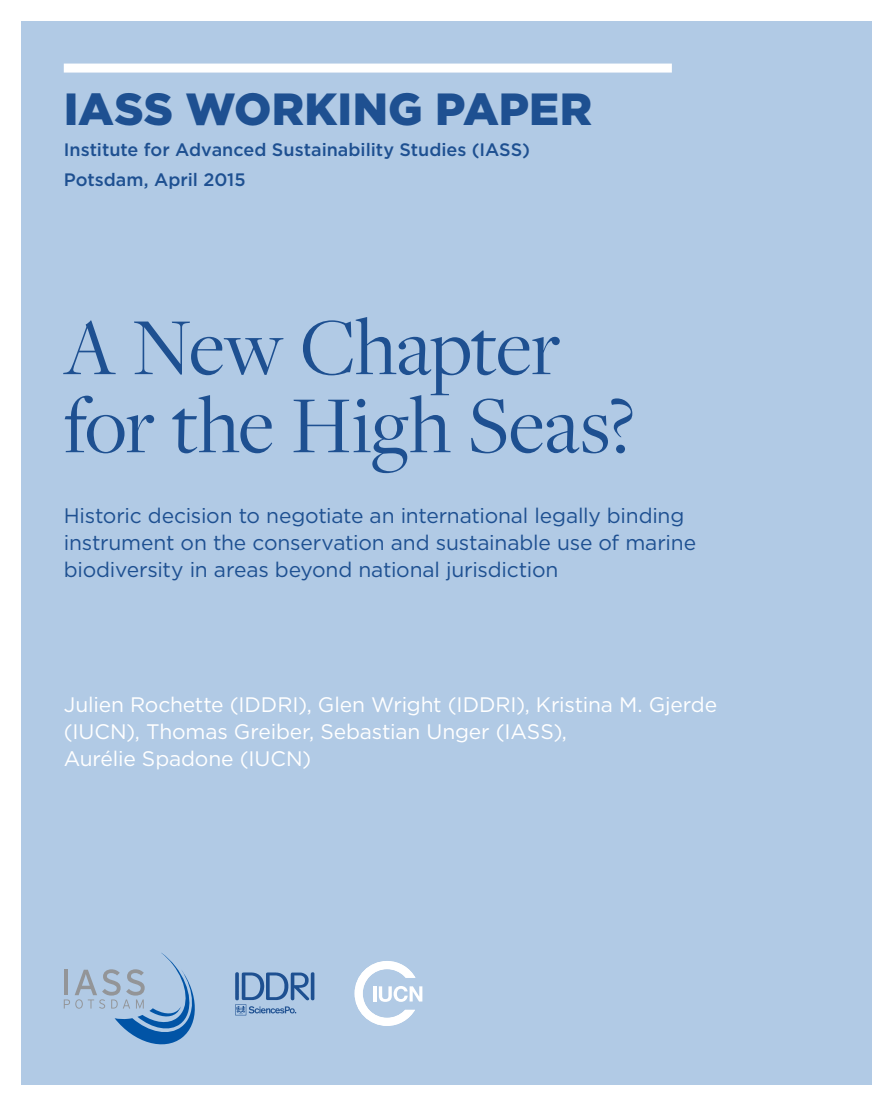
<style>
.page{position:relative;width:893px;height:1106px;background:#fff}
.page>*{position:absolute;margin:0;border:0;box-sizing:border-box;transform-origin:0 0}
.t1{font:84px/78px "Freight Disp Pro";letter-spacing:-.005em;color:#1e5091}
.t2{font:900 45px "Gotham";letter-spacing:.005em;color:#1e5091}
.t3{font:21px/27px "Gotham";letter-spacing:-.01em;color:#1e5091}
.t4{font:21px/27px "Gotham";letter-spacing:-.005em;color:#fff}
.t5{font:500 18px/30px "Gotham";color:#1e5091}
</style>
<div class="page">
<div style="left:21px;top:21px;width:851px;height:1063px;background:#b1cae5"></div>
<div style="left:64px;top:64px;width:608px;height:9px;background:#fff"></div>
<svg style="left:64px;top:952px;width:131px;height:92px"></svg>
<img style="left:235px;top:972px;width:80px;height:44px">
<svg style="left:355px;top:961px;width:67px;height:65px"></svg>
<h2 class="t2" style="left:64px;top:78px;width:530px">IASS WORKING PAPER</h2>
<p class="t5" style="left:64px;top:135px;width:468px">Institute for Advanced Sustainability Studies (IASS)<br>Potsdam, April 2015</p>
<h1 class="t1" style="left:64px;top:306px;width:573px">A New Chapter for the High Seas?</h1>
<p class="t3" style="left:64px;top:502px;width:634px">Historic decision to negotiate an international legally binding instrument on the conservation and sustainable use of marine biodiversity in areas beyond national jurisdiction</p>
<p class="t4" style="left:64px;top:690px;width:655px">Julien Rochette (IDDRI), Glen Wright (IDDRI), Kristina M. Gjerde (IUCN), Thomas Greiber, Sebastian Unger (IASS),<br>Aurélie Spadone (IUCN)</p>
</div>
